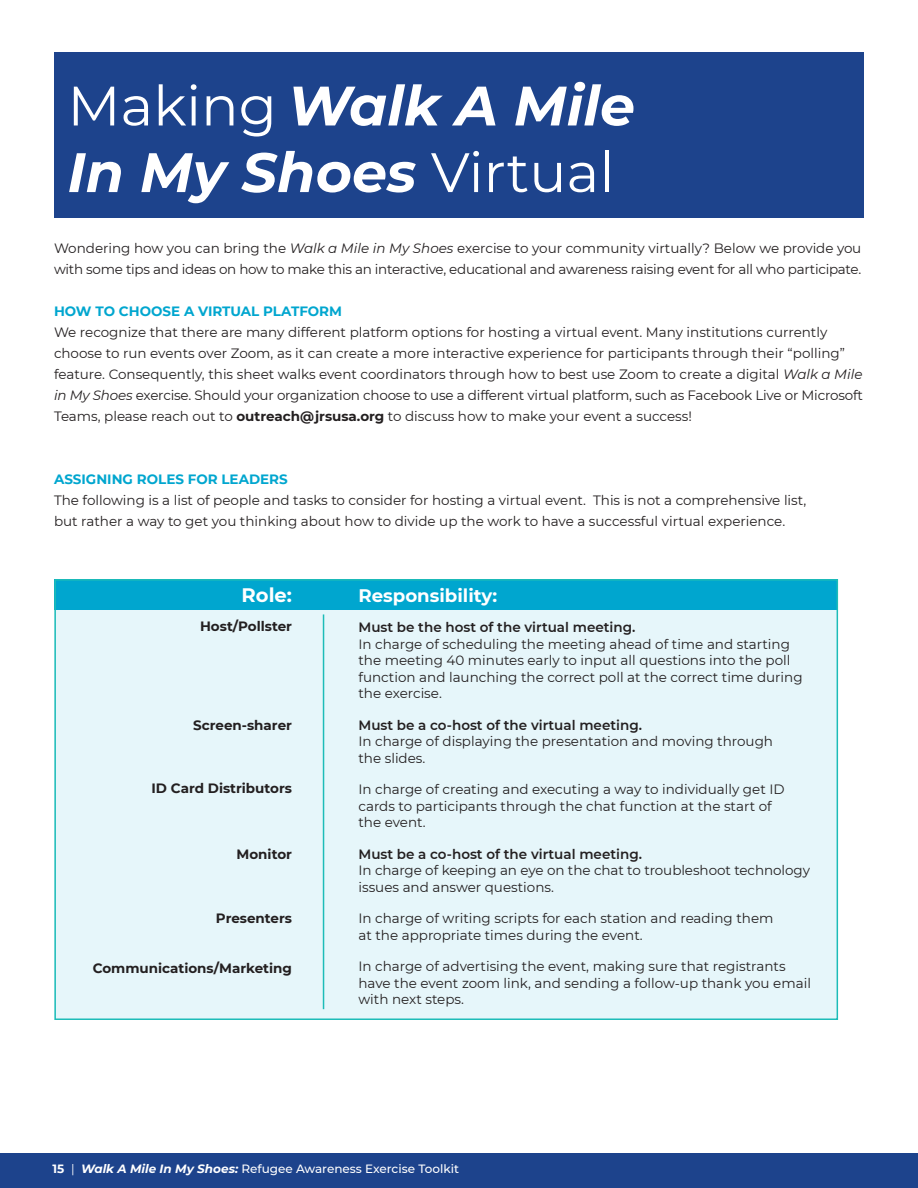
<style>
.page{position:relative;width:918px;height:1188px;background:#fff}
.page>*{position:absolute;margin:0;border:0;box-sizing:border-box;transform-origin:0 0}
.t1{font:italic 700 55.5px/66.6px "Montserrat";color:#fff}
.t2{font:700 19.5px "Montserrat";color:#fff}
.t3{font:700 18.15px "Montserrat";color:#fff}
.t4{font:13.5px/16.5px "Montserrat";color:#231f20}
.t5{font:13.5px/21px "Montserrat";letter-spacing:-.02em;color:#231f20}
.t6{font:600 13.5px "Montserrat";color:#231f20}
.t7{font:700 13.5px "Montserrat";color:#231f20}
.t8{font:700 13.5px "Montserrat";color:#00a6cf}
.t9{font:500 12px "Montserrat";color:#fff}
.s1{font-weight:400;font-style:normal}
.s2{font-style:italic}
.s3{font-weight:700}
.s4{font-weight:400}
.s5{font-weight:700;font-style:italic}
</style>
<div class="page">
<div style="left:0;top:1153px;width:918px;height:35px;background:#1d438c"></div>
<div style="left:54px;top:52px;width:810px;height:166px;background:#1d438c"></div>
<div style="left:54px;top:580px;width:784px;height:440px;background:#e6f6fa"></div>
<div style="left:54px;top:579px;width:784px;height:30px;background:#00a6cf"></div>
<hr style="left:323px;top:614px;width:1px;height:395px;background:#1dbcb8">
<div style="left:54px;top:579px;width:784px;height:441px;border:2px solid #1dbcb8"></div>
<p class="t1" style="left:68px;top:70px;width:569px"><span class="s1">Making</span> Walk A Mile<br>In My Shoes <span class="s1">Virtual</span></p>
<p class="t5" style="left:54px;top:237px;width:809px">Wondering how you can bring the <span class="s2">Walk a Mile in My Shoes</span> exercise to your community virtually? Below we provide you with some tips and ideas on how to make this an interactive, educational and awareness raising event for all who participate.</p>
<p class="t8" style="left:54px;top:301px;width:290px">HOW TO CHOOSE A VIRTUAL PLATFORM</p>
<p class="t4" style="left:54px;top:321px;width:810px;line-height:21px">We recognize that there are many different platform options for hosting a virtual event. Many institutions currently choose to run events over Zoom, as it can create a more interactive experience for participants through their “polling” feature. Consequently, this sheet walks event coordinators through how to best use Zoom to create a digital <span class="s2">Walk a Mile in My Shoes</span> exercise. Should your organization choose to use a different virtual platform, such as Facebook Live or Microsoft Teams, please reach out to <span class="s3">outreach@jrsusa.org</span> to discuss how to make your event a success!</p>
<p class="t8" style="left:54px;top:469px;width:235px">ASSIGNING ROLES FOR LEADERS</p>
<p class="t4" style="left:54px;top:489px;width:754px;line-height:21px">The following is a list of people and tasks to consider for hosting a virtual event. This is not a comprehensive list, but rather a way to get you thinking about how to divide up the work to have a successful virtual experience.</p>
<p class="t2" style="left:242px;top:581px;width:52px">Role:</p>
<p class="t7" style="left:200px;top:616px;width:93px">Host/Pollster</p>
<p class="t7" style="left:193px;top:715px;width:100px">Screen-sharer</p>
<p class="t7" style="left:151px;top:778px;width:142px">ID Card Distributors</p>
<p class="t7" style="left:237px;top:844px;width:57px">Monitor</p>
<p class="t7" style="left:216px;top:909px;width:78px">Presenters</p>
<p class="t7" style="left:93px;top:958px;width:201px">Communications/Marketing</p>
<p class="t3" style="left:358px;top:583px;width:140px">Responsibility:</p>
<p class="t6" style="left:358px;top:618px;width:279px">Must be the host of the virtual meeting.</p>
<p class="t4" style="left:358px;top:635px;width:446px">In charge of scheduling the meeting ahead of time and starting the meeting 40 minutes early to input all questions into the poll function and launching the correct poll at the correct time during the exercise.</p>
<p class="t6" style="left:358px;top:715px;width:285px">Must be a co-host of the virtual meeting.</p>
<p class="t4" style="left:358px;top:733px;width:416px">In charge of displaying the presentation and moving through the slides.</p>
<p class="t4" style="left:358px;top:781px;width:428px">In charge of creating and executing a way to individually get ID cards to participants through the chat function at the start of the event.</p>
<p class="t6" style="left:358px;top:844px;width:285px">Must be a co-host of the virtual meeting.</p>
<p class="t4" style="left:358px;top:862px;width:453px">In charge of keeping an eye on the chat to troubleshoot technology issues and answer questions.</p>
<p class="t4" style="left:358px;top:910px;width:417px">In charge of writing scripts for each station and reading them at the appropriate times during the event.</p>
<p class="t4" style="left:358px;top:958px;width:454px">In charge of advertising the event, making sure that registrants have the event zoom link, and sending a follow-up thank you email with next steps.</p>
<p class="t9" style="left:52px;top:1161px;width:408px"><span class="s3">15</span> <span class="s4">|</span> <span class="s5">Walk A Mile In My Shoes:</span> Refugee Awareness Exercise Toolkit</p>
</div>
